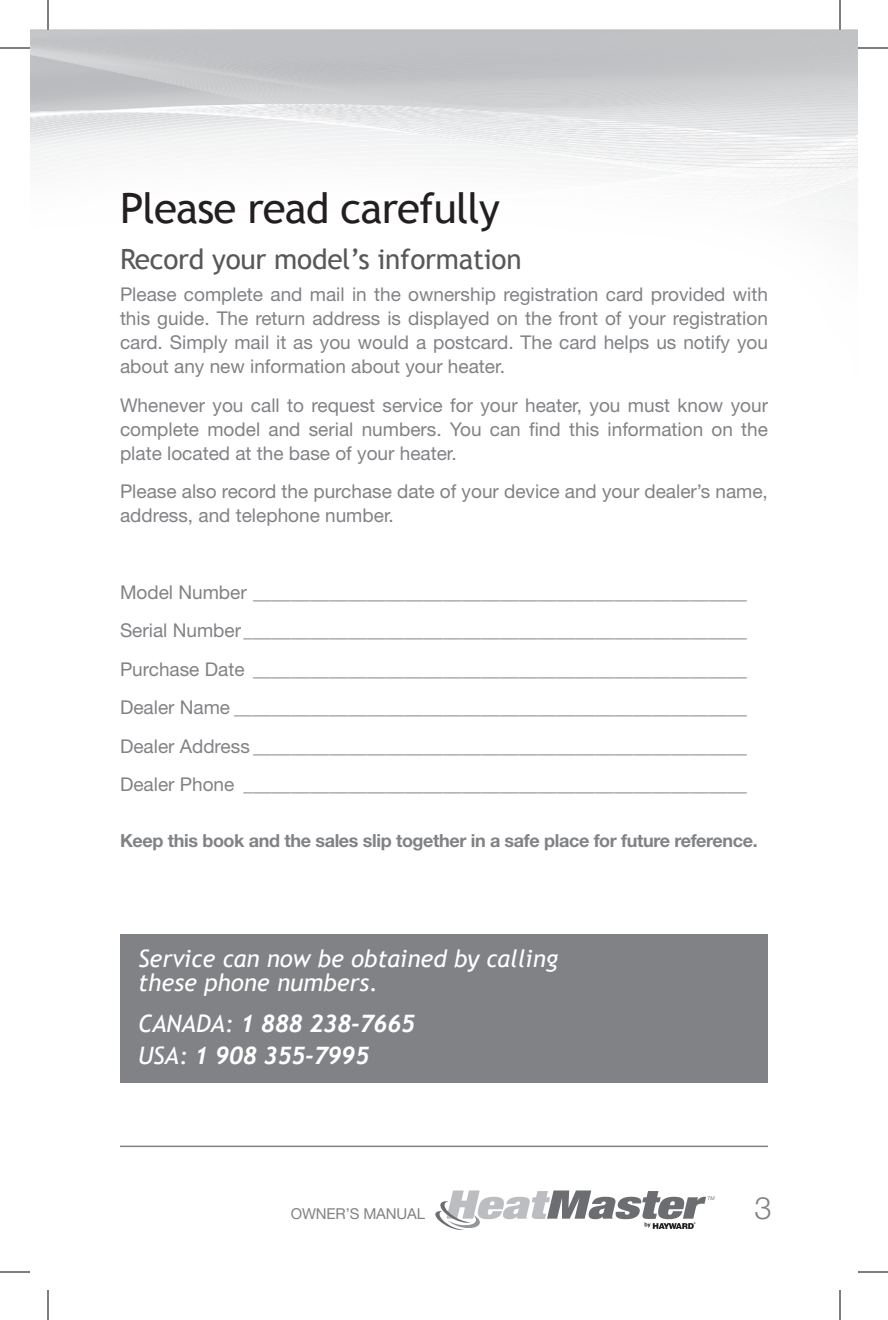
<style>
.page{position:relative;width:888px;height:1320px;background:#fff}
.page>*{position:absolute;margin:0;border:0;box-sizing:border-box;transform-origin:0 0}
.t1{font:42px "Trebuchet MS";letter-spacing:-.02em;color:#231f20}
.t2{font:300 31px "Helvetica Neue";color:#808285}
.t3{font:28px "Trebuchet MS";letter-spacing:-.01em;color:#57585a}
.t4{font:italic 24px/24px "Trebuchet MS";color:#fff}
.t5{font:italic 700 24px/32px "Trebuchet";letter-spacing:-.01em;color:#fff}
.t6{font:19px/24px "Helvetica Neue";color:#808285;text-align:justify}
.t7{font:700 18px "Helvetica Neue";letter-spacing:-.02em;color:#808285}
.t8{font:15px "Helvetica Neue";letter-spacing:-.01em;color:#808285}
.t9{font:italic 5px "Helvetica Neue";color:#6c6d70}
.s1{font-family:"Trebuchet MS";font-weight:400}
</style>
<div class="page">
<hr style="left:120px;top:1146px;width:648px;height:1px;background:#808285">
<div style="left:120px;top:934px;width:648px;height:149px;background:#808285"></div>
<svg style="left:435px;top:1190px;width:271px;height:40px"></svg>
<hr style="left:0;top:48px;width:30px;height:1px;background:#000">
<hr style="left:858px;top:48px;width:30px;height:1px;background:#000">
<hr style="left:0;top:1272px;width:30px;height:1px;background:#000">
<hr style="left:858px;top:1272px;width:30px;height:1px;background:#000">
<hr style="left:48px;top:0;width:1px;height:30px;background:#000">
<hr style="left:48px;top:1290px;width:1px;height:30px;background:#000">
<hr style="left:840px;top:0;width:1px;height:30px;background:#000">
<hr style="left:840px;top:1290px;width:1px;height:30px;background:#000">
<h1 class="t1" style="left:120px;top:184px;width:381px">Please read carefully</h1>
<h3 class="t3" style="left:120px;top:243px;width:403px">Record your model’s information</h3>
<p class="t6" style="left:120px;top:282px;width:650px">Please complete and mail in the ownership registration card provided with this guide. The return address is displayed on the front of your registration card. Simply mail it as you would a postcard. The card helps us notify you about any new information about your heater.</p>
<p class="t6" style="left:120px;top:393px;width:650px">Whenever you call to request service for your heater, you must know your complete model and serial numbers. You can find this information on the plate located at the base of your heater.</p>
<p class="t6" style="left:120px;top:479px;width:649px">Please also record the purchase date of your device and your dealer’s name, address, and telephone number.</p>
<p class="t6" style="left:120px;top:573px;width:628px;line-height:38.4px">Model Number ____________________________________________________ Serial Number _____________________________________________________ Purchase Date ____________________________________________________ Dealer Name ______________________________________________________ Dealer Address ____________________________________________________ Dealer Phone _____________________________________________________</p>
<p class="t7" style="left:120px;top:830px;width:639px">Keep this book and the sales slip together in a safe place for future reference.</p>
<p class="t4" style="left:138px;top:947px;width:422px">Service can now be obtained by calling these phone numbers.</p>
<p class="t5" style="left:138px;top:1008px;width:279px"><span class="s1">CANADA:</span> 1 888 238-7665<br><span class="s1">USA:</span> 1 908 355-7995</p>
<p class="t8" style="left:291px;top:1204px;width:136px">OWNER’S MANUAL</p>
<p class="t9" style="left:708px;top:1196px;width:9px">TM</p>
<h2 class="t2" style="left:755px;top:1189px;width:19px">3</h2>
</div>
